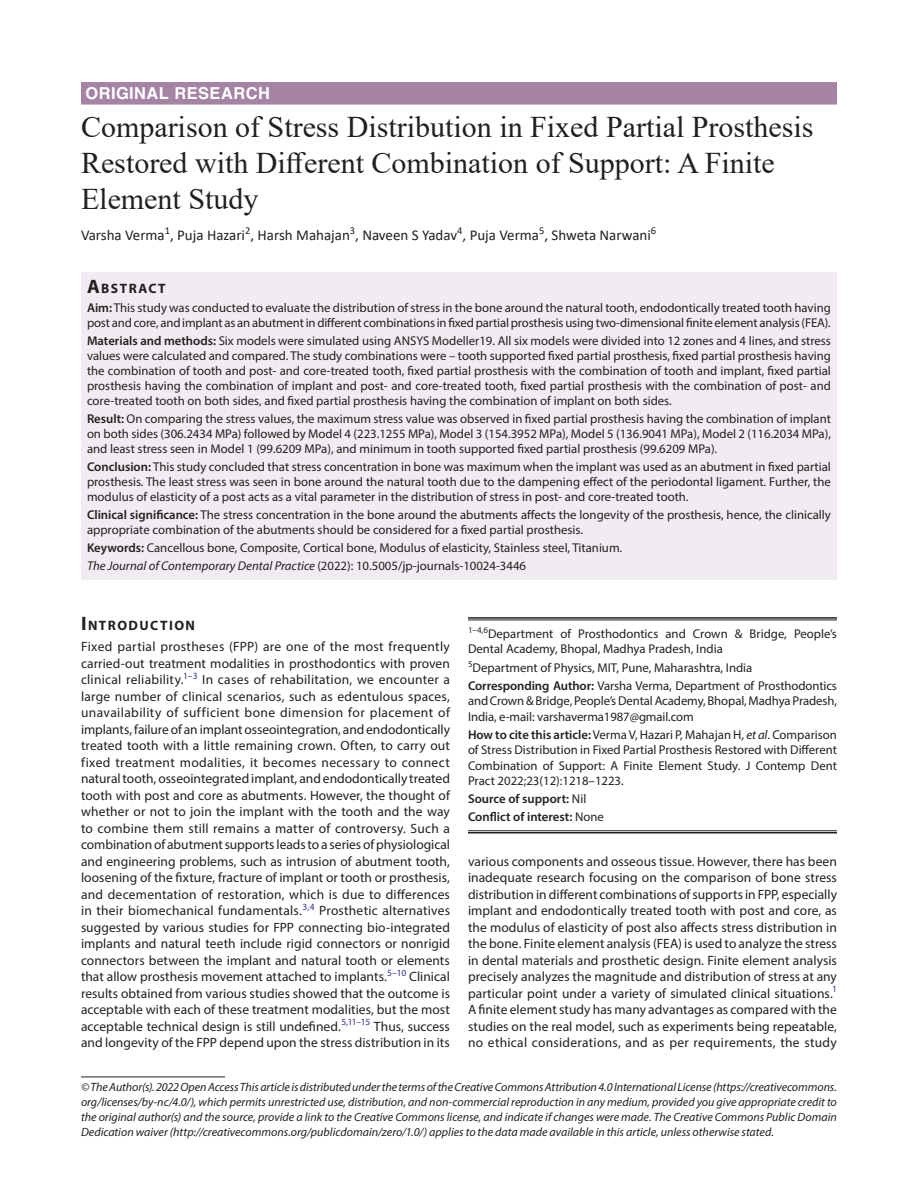
<style>
.page{position:relative;width:918px;height:1188px;background:#fff}
.page>*{position:absolute;margin:0;border:0;box-sizing:border-box;transform-origin:0 0}
.t1{font:30px/36px "Times New Roman";color:#231f20}
.ArticleType{font:700 16.5px "Helvetica LT Std";letter-spacing:.025em;color:#fff}
.AuthorName{font:15px "Calibri";color:#231f20}
.Head-1-first{font:700 13.65px "Myriad Pro";letter-spacing:.105em;color:#231f20}
.AbstractTitle{font:700 13.65px "Myriad Pro";letter-spacing:.105em;color:#231f20}
.Para-NoIndent{font:13.5px/16.5px "Myriad Pro";letter-spacing:.015em;color:#231f20;text-align:justify}
.Abstract-Para-first{font:12.75px/15px "Myriad Pro";color:#231f20;text-align:justify}
.How_to_Cite{font:12.75px/15.3px "Myriad Pro";color:#231f20;text-align:justify}
.Corresponding_Author{font:12.75px/15.3px "Myriad Pro";letter-spacing:-.01em;color:#231f20;text-align:justify}
.Affiliation-first{font:12.75px/15.3px "Myriad Pro";color:#231f20}
.Keywords{font:12.75px "Myriad Pro";color:#231f20}
.JT_DOI{font:italic 12.75px "Myriad Pro";color:#231f20}
.Affiliation{font:12.75px "Myriad Pro";color:#231f20}
.COI{font:600 12.75px "Myriad Pro";color:#231f20}
.Source{font:600 12.75px "Myriad Pro";color:#231f20}
.FootNote{font:italic 12px/15px "Myriad Pro";color:#231f20;text-align:justify}
.s1{font-size:19.5px}
.s2{font-weight:600}
.s3{font-style:normal}
.s4{font-style:italic}
.s5{font-weight:400}
</style>
<div class="page">
<div style="left:81px;top:82px;width:756px;height:23px;background:#a483a5"></div>
<div style="left:81px;top:272px;width:756px;height:26px;background:#f0ecf1"></div>
<div style="left:81px;top:297px;width:756px;height:39px;background:#f0ecf1"></div>
<div style="left:81px;top:330px;width:756px;height:84px;background:#f0ecf1"></div>
<div style="left:81px;top:408px;width:756px;height:54px;background:#f0ecf1"></div>
<div style="left:81px;top:456px;width:756px;height:54px;background:#f0ecf1"></div>
<div style="left:81px;top:504px;width:756px;height:39px;background:#f0ecf1"></div>
<div style="left:81px;top:537px;width:756px;height:24px;background:#f0ecf1"></div>
<div style="left:81px;top:555px;width:756px;height:24px;background:#f0ecf1"></div>
<hr style="left:81px;top:1077px;width:144px;height:1px;background:#231f20">
<hr style="left:468px;top:617px;width:369px;height:2px;background:#231f20">
<hr style="left:468px;top:620px;width:369px;height:1px;background:#231f20">
<hr style="left:468px;top:830px;width:369px;height:1px;background:#231f20">
<hr style="left:468px;top:832px;width:369px;height:1px;background:#231f20">
<p class="ArticleType" style="left:86px;top:83px;width:186px">ORIGINAL RESEARCH</p>
<p class="t1" style="left:81px;top:108px;width:734px">Comparison of Stress Distribution in Fixed Partial Prosthesis<br>Restored with Different Combination of Support: A Finite<br>Element Study</p>
<p class="AuthorName" style="left:81px;top:225px;width:577px">Varsha Verma<sup>1</sup>, Puja Hazari<sup>2</sup>, Harsh Mahajan<sup>3</sup>, Naveen S Yadav<sup>4</sup>, Puja Verma<sup>5</sup>, Shweta Narwani<sup>6</sup></p>
<p class="AbstractTitle" style="left:87px;top:279px;width:80px"><span class="s1">A</span>BSTRACT</p>
<p class="Abstract-Para-first" style="left:87px;top:300px;width:745px"><span class="s2">Aim:</span> This study was conducted to evaluate the distribution of stress in the bone around the natural tooth, endodontically treated tooth having post and core, and implant as an abutment in different combinations in fixed partial prosthesis using two-dimensional finite element analysis (FEA).</p>
<p class="Abstract-Para-first" style="left:87px;top:333px;width:746px"><span class="s2">Materials and methods:</span> Six models were simulated using ANSYS Modeller19. All six models were divided into 12 zones and 4 lines, and stress values were calculated and compared. The study combinations were – tooth supported fixed partial prosthesis, fixed partial prosthesis having the combination of tooth and post- and core-treated tooth, fixed partial prosthesis with the combination of tooth and implant, fixed partial prosthesis having the combination of implant and post- and core-treated tooth, fixed partial prosthesis with the combination of post- and core-treated tooth on both sides, and fixed partial prosthesis having the combination of implant on both sides.</p>
<p class="Abstract-Para-first" style="left:87px;top:411px;width:746px"><span class="s2">Result:</span> On comparing the stress values, the maximum stress value was observed in fixed partial prosthesis having the combination of implant on both sides (306.2434 MPa) followed by Model 4 (223.1255 MPa), Model 3 (154.3952 MPa), Model 5 (136.9041 MPa), Model 2 (116.2034 MPa), and least stress seen in Model 1 (99.6209 MPa), and minimum in tooth supported fixed partial prosthesis (99.6209 MPa).</p>
<p class="Abstract-Para-first" style="left:87px;top:459px;width:746px"><span class="s2">Conclusion:</span> This study concluded that stress concentration in bone was maximum when the implant was used as an abutment in fixed partial prosthesis. The least stress was seen in bone around the natural tooth due to the dampening effect of the periodontal ligament. Further, the modulus of elasticity of a post acts as a vital parameter in the distribution of stress in post- and core-treated tooth.</p>
<p class="Abstract-Para-first" style="left:87px;top:507px;width:745px"><span class="s2">Clinical significance:</span> The stress concentration in the bone around the abutments affects the longevity of the prosthesis, hence, the clinically appropriate combination of the abutments should be considered for a fixed partial prosthesis.</p>
<p class="Keywords" style="left:87px;top:540px;width:537px"><span class="s2">Keywords:</span> Cancellous bone, Composite, Cortical bone, Modulus of elasticity, Stainless steel, Titanium.</p>
<p class="JT_DOI" style="left:87px;top:558px;width:441px">The Journal of Contemporary Dental Practice <span class="s3">(2022): 10.5005/jp-journals-10024-3446</span></p>
<p class="Head-1-first" style="left:81px;top:617px;width:116px"><span class="s1">I</span>NTRODUCTION</p>
<p class="Para-NoIndent" style="left:81px;top:638px;width:371px">Fixed partial prostheses (FPP) are one of the most frequently carried-out treatment modalities in prosthodontics with proven clinical reliability.<sup>1–3</sup> In cases of rehabilitation, we encounter a large number of clinical scenarios, such as edentulous spaces, unavailability of sufficient bone dimension for placement of implants, failure of an implant osseointegration, and endodontically treated tooth with a little remaining crown. Often, to carry out fixed treatment modalities, it becomes necessary to connect natural tooth, osseointegrated implant, and endodontically treated tooth with post and core as abutments. However, the thought of whether or not to join the implant with the tooth and the way to combine them still remains a matter of controversy. Such a combination of abutment supports leads to a series of physiological and engineering problems, such as intrusion of abutment tooth, loosening of the fixture, fracture of implant or tooth or prosthesis, and decementation of restoration, which is due to differences in their biomechanical fundamentals.<sup>3,4</sup> Prosthetic alternatives suggested by various studies for FPP connecting bio-integrated implants and natural teeth include rigid connectors or nonrigid connectors between the implant and natural tooth or elements that allow prosthesis movement attached to implants.<sup>5–10</sup> Clinical results obtained from various studies showed that the outcome is acceptable with each of these treatment modalities, but the most acceptable technical design is still undefined.<sup>5,11–15</sup> Thus, success and longevity of the FPP depend upon the stress distribution in its</p>
<p class="Affiliation-first" style="left:468px;top:626px;width:370px"><sup>1–4,6</sup>Department of Prosthodontics and Crown &amp; Bridge, People’s<br>Dental Academy, Bhopal, Madhya Pradesh, India</p>
<p class="Affiliation" style="left:468px;top:660px;width:286px"><sup>5</sup>Department of Physics, MIT, Pune, Maharashtra, India</p>
<p class="Corresponding_Author" style="left:468px;top:678px;width:371px"><span class="s2">Corresponding Author:</span> Varsha Verma, Department of Prosthodontics and Crown &amp; Bridge, People’s Dental Academy, Bhopal, Madhya Pradesh, India, e-mail: varshaverma1987@gmail.com</p>
<p class="How_to_Cite" style="left:468px;top:727px;width:371px"><span class="s2">How to cite this article:</span> Verma V, Hazari P, Mahajan H, <span class="s4">et al</span>. Comparison of Stress Distribution in Fixed Partial Prosthesis Restored with Different Combination of Support: A Finite Element Study. J Contemp Dent Pract 2022;23(12):1218–1223.</p>
<p class="Source" style="left:468px;top:791px;width:120px">Source of support: <span class="s5">Nil</span></p>
<p class="COI" style="left:468px;top:809px;width:137px">Conflict of interest: <span class="s5">None</span></p>
<p class="Para-NoIndent" style="left:468px;top:853px;width:371px">various components and osseous tissue. However, there has been inadequate research focusing on the comparison of bone stress distribution in different combinations of supports in FPP, especially implant and endodontically treated tooth with post and core, as the modulus of elasticity of post also affects stress distribution in the bone. Finite element analysis (FEA) is used to analyze the stress in dental materials and prosthetic design. Finite element analysis precisely analyzes the magnitude and distribution of stress at any particular point under a variety of simulated clinical situations.<sup>1<br></sup>A finite element study has many advantages as compared with the studies on the real model, such as experiments being repeatable, no ethical considerations, and as per requirements, the study</p>
<p class="FootNote" style="left:81px;top:1079px;width:758px">© The Author(s). 2022 Open Access This article is distributed under the terms of the Creative Commons Attribution 4.0 International License (https://creativecommons. org/licenses/by-nc/4.0/), which permits unrestricted use, distribution, and non-commercial reproduction in any medium, provided you give appropriate credit to the original author(s) and the source, provide a link to the Creative Commons license, and indicate if changes were made. The Creative Commons Public Domain Dedication waiver (http://creativecommons.org/publicdomain/zero/1.0/) applies to the data made available in this article, unless otherwise stated.</p>
</div>
